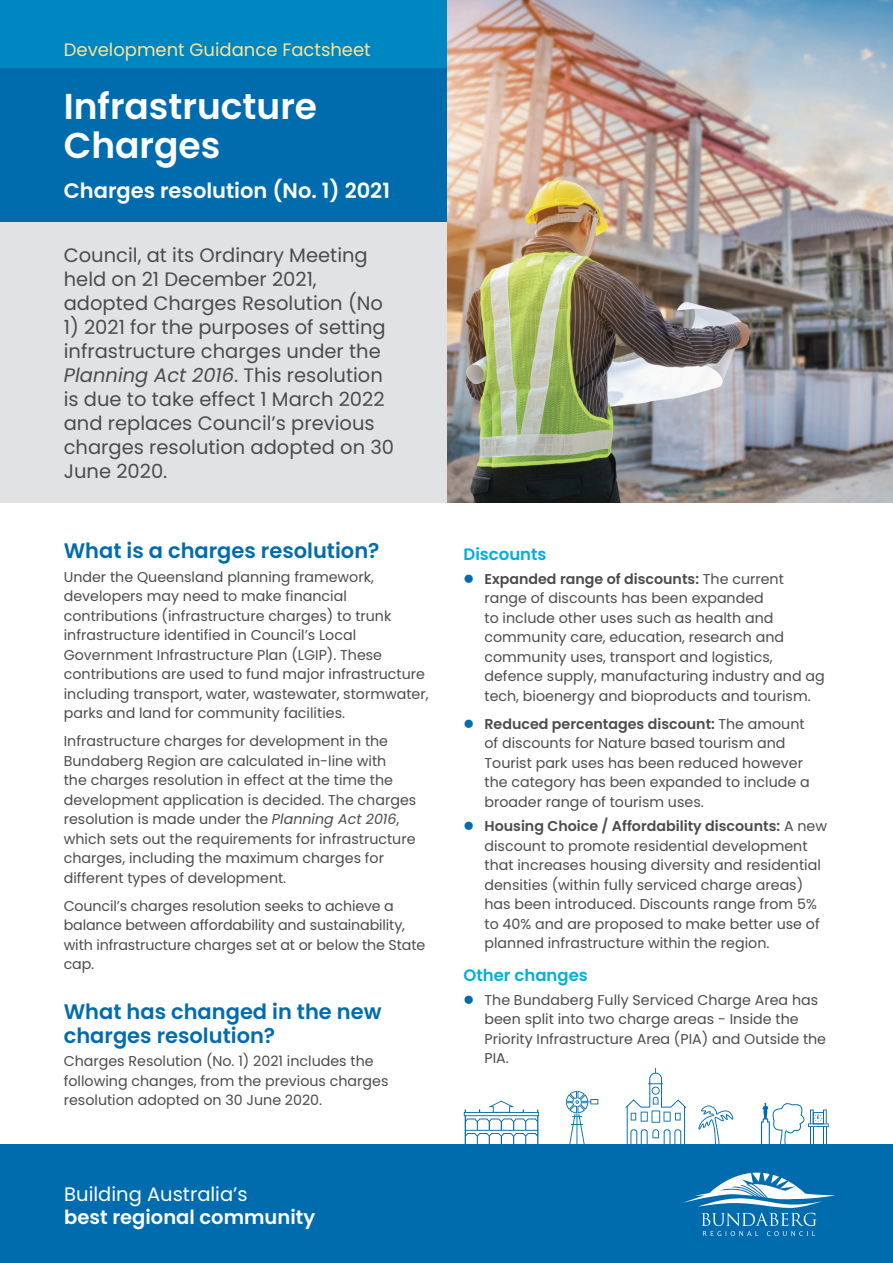
<style>
.page{position:relative;width:893px;height:1263px;background:#fff}
.page>*{position:absolute;margin:0;border:0;box-sizing:border-box;transform-origin:0 0}
.t1{font:600 36px/39px "Poppins";color:#fff}
.t2{font:600 21px/24px "Poppins";color:#006cae}
.t3{font:600 21px "Poppins";color:#fff}
.t4{font:19.5px/24px "Poppins";color:#4b4c4d}
.t5{font:600 19.5px "Poppins";color:#fff}
.t6{font:19.5px "Poppins";color:#fff}
.t7{font:18px "Poppins";color:#ffe495}
.t8{font:600 16.5px "Poppins";color:#00afdc}
.t9{font:14.25px/19.5px "Poppins";color:#4b4c4d}
.s1{font-style:italic}
.s2{color:#006cae}
.s3{font-weight:600}
</style>
<div class="page">
<img style="left:446px;top:0;width:447px;height:502px">
<div style="left:0;top:1144px;width:893px;height:119px;background:#006cae"></div>
<svg style="left:625px;top:1068px;width:62px;height:76px"></svg>
<svg style="left:698px;top:1105px;width:35px;height:39px"></svg>
<svg style="left:761px;top:1103px;width:67px;height:41px"></svg>
<svg style="left:464px;top:1100px;width:75px;height:44px"></svg>
<svg style="left:566px;top:1091px;width:32px;height:53px"></svg>
<svg style="left:683px;top:1173px;width:152px;height:63px"></svg>
<div style="left:0;top:0;width:446px;height:502px;background:#e1e2e4"></div>
<div style="left:0;top:0;width:446px;height:221px;background:#006cae"></div>
<div style="left:0;top:0;width:446px;height:68px;background:#0086c0"></div>
<p class="t7" style="left:64px;top:40px;width:309px">Development Guidance Factsheet</p>
<h1 class="t1" style="left:64px;top:88px;width:255px">Infrastructure<br>Charges</h1>
<h2 class="t3" style="left:64px;top:178px;width:328px">Charges resolution (No. 1) 2021</h2>
<h3 class="t4" style="left:64px;top:244px;width:321px">Council, at its Ordinary Meeting held on 21 December 2021, adopted Charges Resolution (No</h3>
<h3 class="t4" style="left:64px;top:316px;width:332px">1) 2021 for the purposes of setting infrastructure charges under the<br><span class="s1">Planning Act 2016</span>. This resolution is due to take effect 1 March 2022 and replaces Council’s previous charges resolution adopted on 30<br>June 2020.</h3>
<h2 class="t2" style="left:64px;top:539px;width:317px">What is a charges resolution?</h2>
<p class="t9" style="left:64px;top:567px;width:366px">Under the Queensland planning framework, developers may need to make financial contributions (infrastructure charges) to trunk infrastructure identified in Council’s Local Government Infrastructure Plan (LGIP). These contributions are used to fund major infrastructure including transport, water, wastewater, stormwater, parks and land for community facilities.</p>
<p class="t9" style="left:64px;top:731px;width:354px">Infrastructure charges for development in the Bundaberg Region are calculated in-line with<br>the charges resolution in effect at the time the development application is decided. The charges resolution is made under the <span class="s1">Planning Act 2016</span>, which sets out the requirements for infrastructure charges, including the maximum charges for different types of development.</p>
<p class="t9" style="left:64px;top:896px;width:363px">Council’s charges resolution seeks to achieve a balance between affordability and sustainability, with infrastructure charges set at or below the State cap.</p>
<h2 class="t2" style="left:64px;top:999px;width:319px">What has changed in the new charges resolution?</h2>
<p class="t9" style="left:64px;top:1052px;width:326px">Charges Resolution (No. 1) 2021 includes the following changes, from the previous charges resolution adopted on 30 June 2020.</p>
<h3 class="t6" style="left:64px;top:1183px;width:185px">Building Australia’s</h3>
<h3 class="t5" style="left:64px;top:1205px;width:252px">best regional community</h3>
<p class="t8" style="left:463px;top:545px;width:85px">Discounts</p>
<p class="t9" style="left:484px;top:569px;width:342px;text-indent:-21px"><span class="s2">●</span> <span class="s3">Expanded range of discounts:</span> The current range of discounts has been expanded<br>to include other uses such as health and community care, education, research and community uses, transport and logistics, defence supply, manufacturing industry and ag tech, bioenergy and bioproducts and tourism.</p>
<p class="t9" style="left:484px;top:714px;width:327px;text-indent:-21px"><span class="s2">●</span> <span class="s3">Reduced percentages discount:</span> The amount of discounts for Nature based tourism and Tourist park uses has been reduced however the category has been expanded to include a broader range of tourism uses.</p>
<p class="t9" style="left:484px;top:817px;width:344px;text-indent:-21px"><span class="s2">●</span> <span class="s3">Housing Choice / Affordability discounts:</span> A new discount to promote residential development that increases housing diversity and residential densities (within fully serviced charge areas) has been introduced. Discounts range from 5% to 40% and are proposed to make better use of planned infrastructure within the region.</p>
<p class="t8" style="left:463px;top:965px;width:126px">Other changes</p>
<p class="t9" style="left:484px;top:990px;width:343px;text-indent:-21px"><span class="s2">●</span> The Bundaberg Fully Serviced Charge Area has been split into two charge areas - Inside the Priority Infrastructure Area (PIA) and Outside the PIA.</p>
</div>
